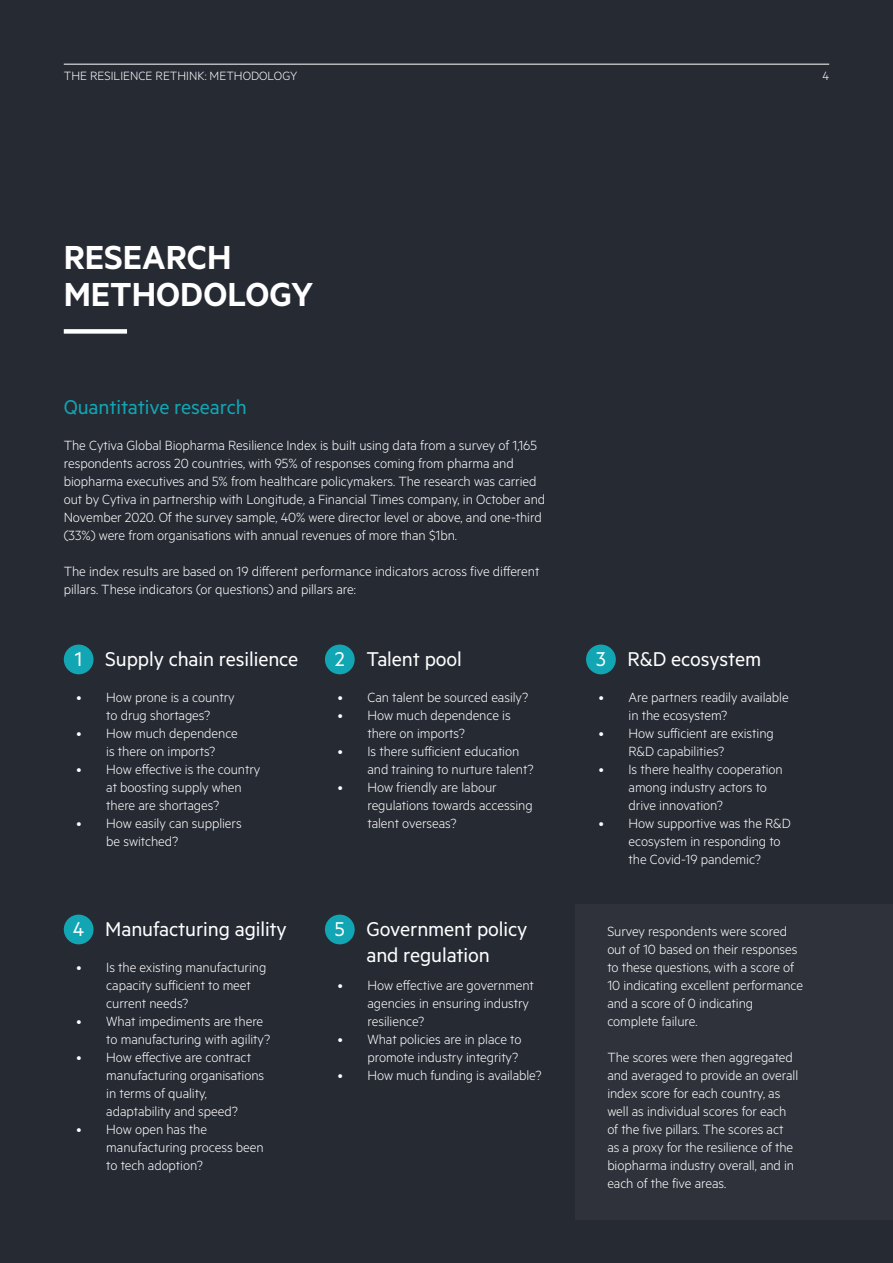
<style>
.page{position:relative;width:893px;height:1263px;background:#262a33}
.page>*{position:absolute;margin:0;border:0;box-sizing:border-box;transform-origin:0 0}
.t1{font:600 37.5px/37.5px "Metric";color:#fff}
.t2{font:22.5px/25.5px "Metric";letter-spacing:-.005em;color:#fff}
.t3{font:22.5px "Metric";letter-spacing:-.005em;color:#12a5b3}
.t4{font:300 15px/18px "Metric";letter-spacing:-.005em;color:#fff}
.t5{font:300 13.5px "Metric";color:#fff}
</style>
<div class="page">
<div style="left:64px;top:329px;width:63px;height:5px;background:#fff"></div>
<div style="left:586px;top:644px;width:30px;height:30px;background:#12a5b3;border-radius:50%"></div>
<div style="left:575px;top:905px;width:318px;height:315px;background:#2f323b"></div>
<div style="left:325px;top:644px;width:30px;height:30px;background:#12a5b3;border-radius:50%"></div>
<div style="left:325px;top:914px;width:30px;height:30px;background:#12a5b3;border-radius:50%"></div>
<div style="left:64px;top:914px;width:30px;height:30px;background:#12a5b3;border-radius:50%"></div>
<div style="left:64px;top:644px;width:30px;height:30px;background:#12a5b3;border-radius:50%"></div>
<hr style="left:64px;top:64px;width:765px;height:1px;background:#fff">
<p class="t5" style="left:64px;top:68px;width:235px">THE RESILIENCE RETHINK: METHODOLOGY</p>
<p class="t5" style="left:822px;top:68px;width:8px">4</p>
<h1 class="t1" style="left:64px;top:237px;width:251px">RESEARCH<br>METHODOLOGY</h1>
<h2 class="t3" style="left:64px;top:394px;width:184px">Quantitative research</h2>
<p class="t4" style="left:64px;top:436px;width:483px">The Cytiva Global Biopharma Resilience Index is built using data from a survey of 1,165 respondents across 20 countries, with 95% of responses coming from pharma and biopharma executives and 5% from healthcare policymakers. The research was carried out by Cytiva in partnership with Longitude, a Financial Times company, in October and November 2020. Of the survey sample, 40% were director level or above, and one-third (33%) were from organisations with annual revenues of more than $1bn.</p>
<p class="t4" style="left:64px;top:562px;width:477px">The index results are based on 19 different performance indicators across five different pillars. These indicators (or questions) and pillars are:</p>
<h2 class="t2" style="left:75px;top:646px;width:225px">1 Supply chain resilience</h2>
<h2 class="t2" style="left:335px;top:646px;width:129px">2 Talent pool</h2>
<h2 class="t2" style="left:596px;top:646px;width:167px">3 R&amp;D ecosystem</h2>
<p class="t4" style="left:77px;top:688px;width:160px;text-align:center">• How prone is a country to drug shortages?</p>
<p class="t4" style="left:77px;top:724px;width:163px;text-align:center">• How much dependence is there on imports?</p>
<p class="t4" style="left:106px;top:760px;width:156px;text-indent:-30px">• How effective is the country at boosting supply when there are shortages?</p>
<p class="t4" style="left:106px;top:814px;width:137px;text-indent:-30px">• How easily can suppliers be switched?</p>
<p class="t4" style="left:338px;top:688px;width:192px">• Can talent be sourced easily?</p>
<p class="t4" style="left:367px;top:706px;width:145px;text-indent:-30px">• How much dependence is there on imports?</p>
<p class="t4" style="left:367px;top:742px;width:168px;text-indent:-30px">• Is there sufficient education and training to nurture talent?</p>
<p class="t4" style="left:367px;top:778px;width:167px;text-indent:-30px">• How friendly are labour regulations towards accessing talent overseas?</p>
<p class="t4" style="left:629px;top:688px;width:162px;text-indent:-30px">• Are partners readily available in the ecosystem?</p>
<p class="t4" style="left:629px;top:724px;width:147px;text-indent:-30px">• How sufficient are existing<br>R&amp;D capabilities?</p>
<p class="t4" style="left:629px;top:760px;width:156px;text-indent:-30px">• Is there healthy cooperation among industry actors to drive innovation?</p>
<p class="t4" style="left:629px;top:814px;width:164px;text-indent:-30px">• How supportive was the R&amp;D ecosystem in responding to the Covid-19 pandemic?</p>
<h2 class="t2" style="left:73px;top:916px;width:215px">4 Manufacturing agility</h2>
<p class="t4" style="left:106px;top:958px;width:162px;text-indent:-30px">• Is the existing manufacturing capacity sufficient to meet current needs?</p>
<p class="t4" style="left:106px;top:1012px;width:166px;text-indent:-30px">• What impediments are there to manufacturing with agility?</p>
<p class="t4" style="left:106px;top:1048px;width:159px;text-indent:-30px">• How effective are contract manufacturing organisations in terms of quality, adaptability and speed?</p>
<p class="t4" style="left:106px;top:1120px;width:159px;text-indent:-30px">• How open has the manufacturing process been to tech adoption?</p>
<h2 class="t2" style="left:335px;top:916px;width:12px">5</h2>
<h2 class="t2" style="left:366px;top:916px;width:162px">Government policy and regulation</h2>
<p class="t4" style="left:367px;top:976px;width:168px;text-indent:-30px">• How effective are government agencies in ensuring industry resilience?</p>
<p class="t4" style="left:338px;top:1030px;width:185px;text-align:right">• What policies are in place to promote industry integrity?</p>
<p class="t4" style="left:338px;top:1066px;width:205px">• How much funding is available?</p>
<p class="t4" style="left:607px;top:922px;width:197px">Survey respondents were scored out of 10 based on their responses to these questions, with a score of<br>10 indicating excellent performance and a score of 0 indicating complete failure.</p>
<p class="t4" style="left:607px;top:1048px;width:192px">The scores were then aggregated and averaged to provide an overall index score for each country, as well as individual scores for each of the five pillars. The scores act as a proxy for the resilience of the biopharma industry overall, and in each of the five areas.</p>
</div>
